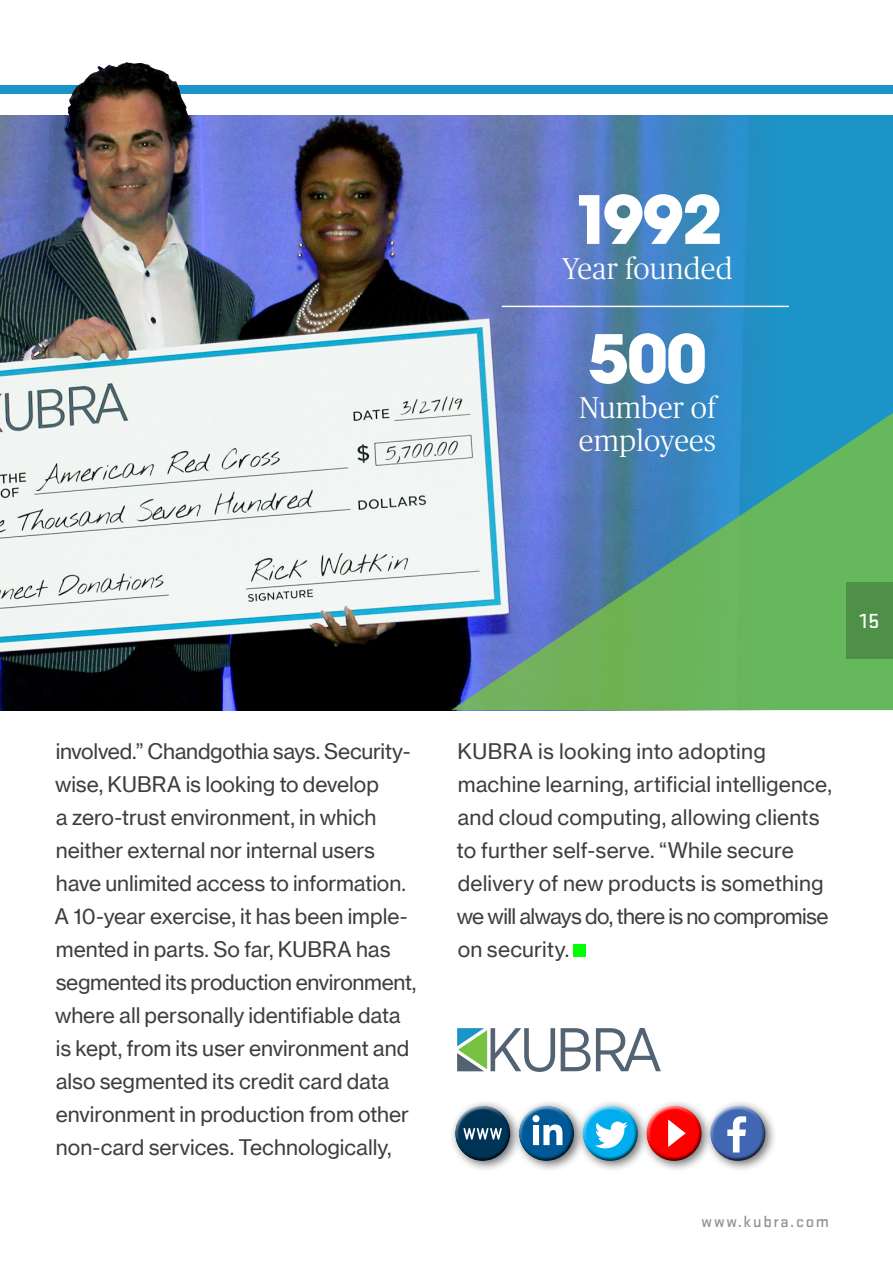
<style>
.page{position:relative;width:893px;height:1263px;background:#fff}
.page>*{position:absolute;margin:0;border:0;box-sizing:border-box;transform-origin:0 0}
.t1{font:700 66px "ITC Avant Garde Std";letter-spacing:-.025em;color:#fff}
.t2{font:300 30px/33px "Publico";letter-spacing:.01em;color:#fff}
.Neue_Haas___First_Pa{font:21px/33px "N Haas Grotesk TX Pro 55 Rg";letter-spacing:-.005em;color:#3e3e3f}
.t3{font:500 21px "Stratum No 1";color:#fff}
.t4{font:500 16.5px "Stratum No 1";letter-spacing:.1em;color:#939598}
</style>
<div class="page">
<div style="left:0;top:116px;width:893px;height:594px;background:#1c94c8"></div>
<img style="left:0;top:116px;width:774px;height:594px">
<div style="left:574px;top:944px;width:12px;height:13px;background:#0f0"></div>
<div style="left:513px;top:1100px;width:73px;height:73px;background:#231f20;opacity:.66"></div>
<div style="left:514px;top:1101px;width:60px;height:47px;background:#fff;opacity:.75"></div>
<div style="left:519px;top:1114px;width:60px;height:51px;background:#231f20;opacity:.75"></div>
<div style="left:640px;top:1100px;width:73px;height:73px;background:#231f20;opacity:.66"></div>
<div style="left:642px;top:1101px;width:59px;height:47px;background:#fff;opacity:.75"></div>
<div style="left:646px;top:1114px;width:60px;height:51px;background:#231f20;opacity:.75"></div>
<div style="left:449px;top:1100px;width:73px;height:73px;background:#231f20;opacity:.66"></div>
<div style="left:451px;top:1101px;width:59px;height:47px;background:#fff;opacity:.75"></div>
<div style="left:455px;top:1114px;width:60px;height:51px;background:#231f20;opacity:.75"></div>
<div style="left:577px;top:1100px;width:73px;height:73px;background:#231f20;opacity:.66"></div>
<div style="left:578px;top:1101px;width:60px;height:47px;background:#fff;opacity:.75"></div>
<div style="left:583px;top:1114px;width:59px;height:51px;background:#231f20;opacity:.75"></div>
<div style="left:704px;top:1100px;width:73px;height:73px;background:#231f20;opacity:.66"></div>
<div style="left:706px;top:1101px;width:59px;height:47px;background:#fff;opacity:.75"></div>
<div style="left:710px;top:1114px;width:60px;height:51px;background:#231f20;opacity:.75"></div>
<svg style="left:451px;top:400px;width:442px;height:310px;background:#619f93"></svg>
<hr style="left:502px;top:306px;width:287px;height:1px;background:#fff">
<div style="left:846px;top:583px;width:47px;height:76px;background:#4f9048"></div>
<svg style="left:561px;top:1028px;width:29px;height:43px"></svg>
<svg style="left:596px;top:1028px;width:65px;height:43px"></svg>
<svg style="left:457px;top:1028px;width:98px;height:44px"></svg>
<div style="left:0;top:85px;width:893px;height:9px;background:#1c94c8"></div>
<img style="left:0;top:62px;width:238px;height:70px">
<p class="t1" style="left:572px;top:177px;width:152px">1992</p>
<p class="t2" style="left:562px;top:252px;width:172px">Year founded</p>
<p class="t1" style="left:588px;top:316px;width:121px">500</p>
<p class="t2" style="left:579px;top:391px;width:139px">Number of employees</p>
<p class="t3" style="left:860px;top:610px;width:21px">15</p>
<p class="Neue_Haas___First_Pa" style="left:55px;top:735px;width:363px">involved.” Chandgothia says. Security&shy;wise, KUBRA is looking to develop<br>a zero-trust environment, in which neither external nor internal users have unlimited access to information.<br>A 10-year exercise, it has been imple&shy;mented in parts. So far, KUBRA has segmented its production environment, where all personally identifiable data is kept, from its user environment and also segmented its credit card data environment in production from other non-card services. Technologically,</p>
<p class="Neue_Haas___First_Pa" style="left:457px;top:735px;width:377px">KUBRA is looking into adopting machine learning, artificial intelligence, and cloud computing, allowing clients to further self-serve. “While secure delivery of new products is something we will always do, there is no compromise on security.</p>
<p class="t4" style="left:702px;top:1212px;width:129px">www.kubra.com</p>
</div>
